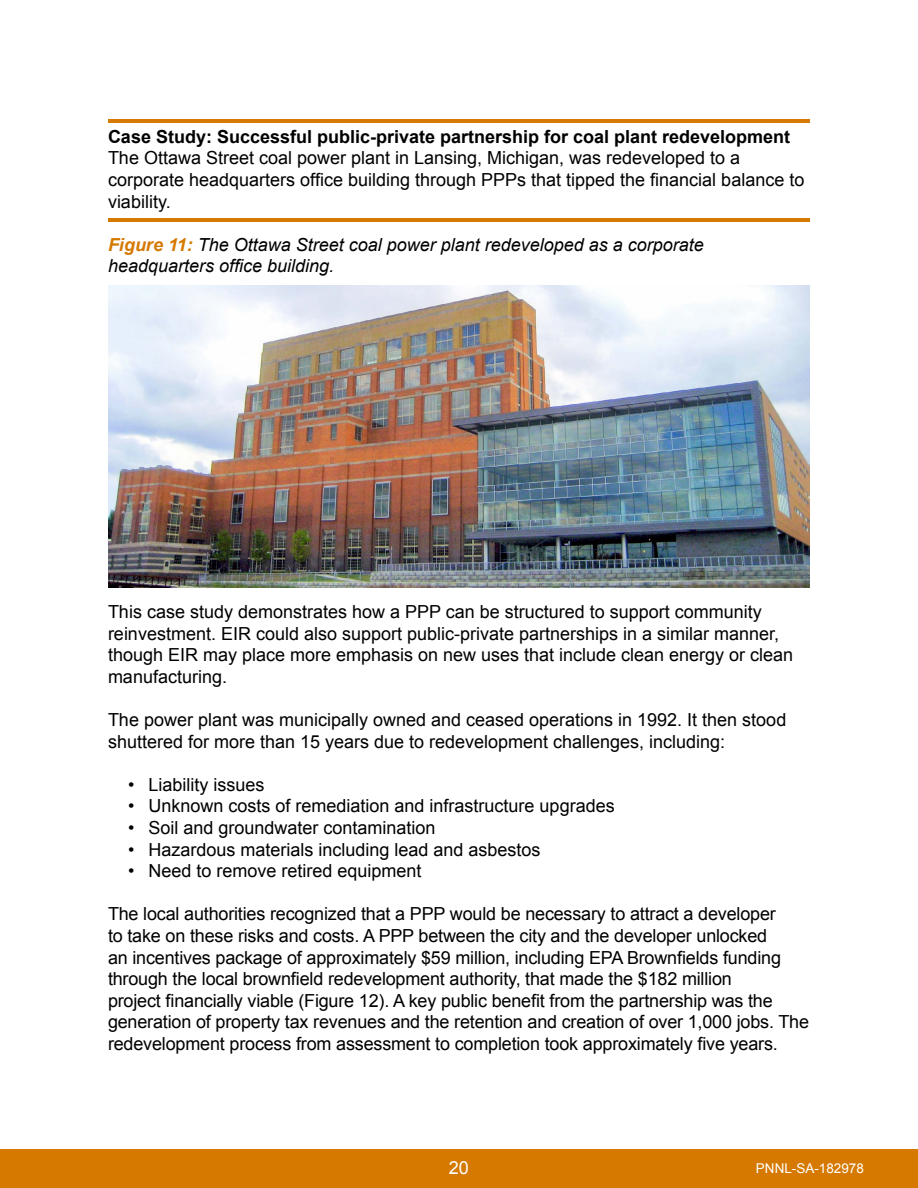
<style>
.page{position:relative;width:918px;height:1188px;background:#fff}
.page>*{position:absolute;margin:0;border:0;box-sizing:border-box;transform-origin:0 0}
.t1{font:18px/21.6px "Arial";color:#000}
.t2{font:italic 18px/21.6px "Arial";color:#000}
.t3{font:700 18px "Arial";color:#000}
.t4{font:18px "Arial";color:#fff}
.t5{font:13.5px "Arial";color:#fff}
.s1{font-weight:700;color:#d57900}
</style>
<div class="page">
<div style="left:0;top:1149px;width:918px;height:39px;background:#d57900"></div>
<img style="left:108px;top:285px;width:702px;height:303px">
<hr style="left:108px;top:119px;width:702px;height:4px;background:#d57900">
<hr style="left:108px;top:218px;width:702px;height:4px;background:#d57900">
<p class="t3" style="left:108px;top:125px;width:684px">Case Study: Successful public-private partnership for coal plant redevelopment</p>
<p class="t1" style="left:108px;top:147px;width:698px">The Ottawa Street coal power plant in Lansing, Michigan, was redeveloped to a corporate headquarters office building through PPPs that tipped the financial balance to viability.</p>
<p class="t2" style="left:108px;top:234px;width:597px"><span class="s1">Figure 11:</span> The Ottawa Street coal power plant redeveloped as a corporate headquarters office building.</p>
<p class="t1" style="left:108px;top:601px;width:687px">This case study demonstrates how a PPP can be structured to support community reinvestment. EIR could also support public-private partnerships in a similar manner, though EIR may place more emphasis on new uses that include clean energy or clean manufacturing.</p>
<p class="t1" style="left:108px;top:709px;width:680px">The power plant was municipally owned and ceased operations in 1992. It then stood shuttered for more than 15 years due to redevelopment challenges, including:</p>
<p class="t1" style="left:128px;top:774px;width:138px">• Liability issues</p>
<p class="t1" style="left:128px;top:795px;width:488px">• Unknown costs of remediation and infrastructure upgrades</p>
<p class="t1" style="left:128px;top:817px;width:309px">• Soil and groundwater contamination</p>
<p class="t1" style="left:128px;top:839px;width:414px">• Hazardous materials including lead and asbestos</p>
<p class="t1" style="left:128px;top:860px;width:295px">• Need to remove retired equipment</p>
<p class="t1" style="left:108px;top:903px;width:703px">The local authorities recognized that a PPP would be necessary to attract a developer<br>to take on these risks and costs. A PPP between the city and the developer unlocked<br>an incentives package of approximately $59 million, including EPA Brownfields funding through the local brownfield redevelopment authority, that made the $182 million<br>project financially viable (Figure 12). A key public benefit from the partnership was the generation of property tax revenues and the retention and creation of over 1,000 jobs. The redevelopment process from assessment to completion took approximately five years.</p>
<p class="t4" style="left:449px;top:1156px;width:22px">20</p>
<p class="t5" style="left:756px;top:1159px;width:110px">PNNL-SA-182978</p>
</div>
